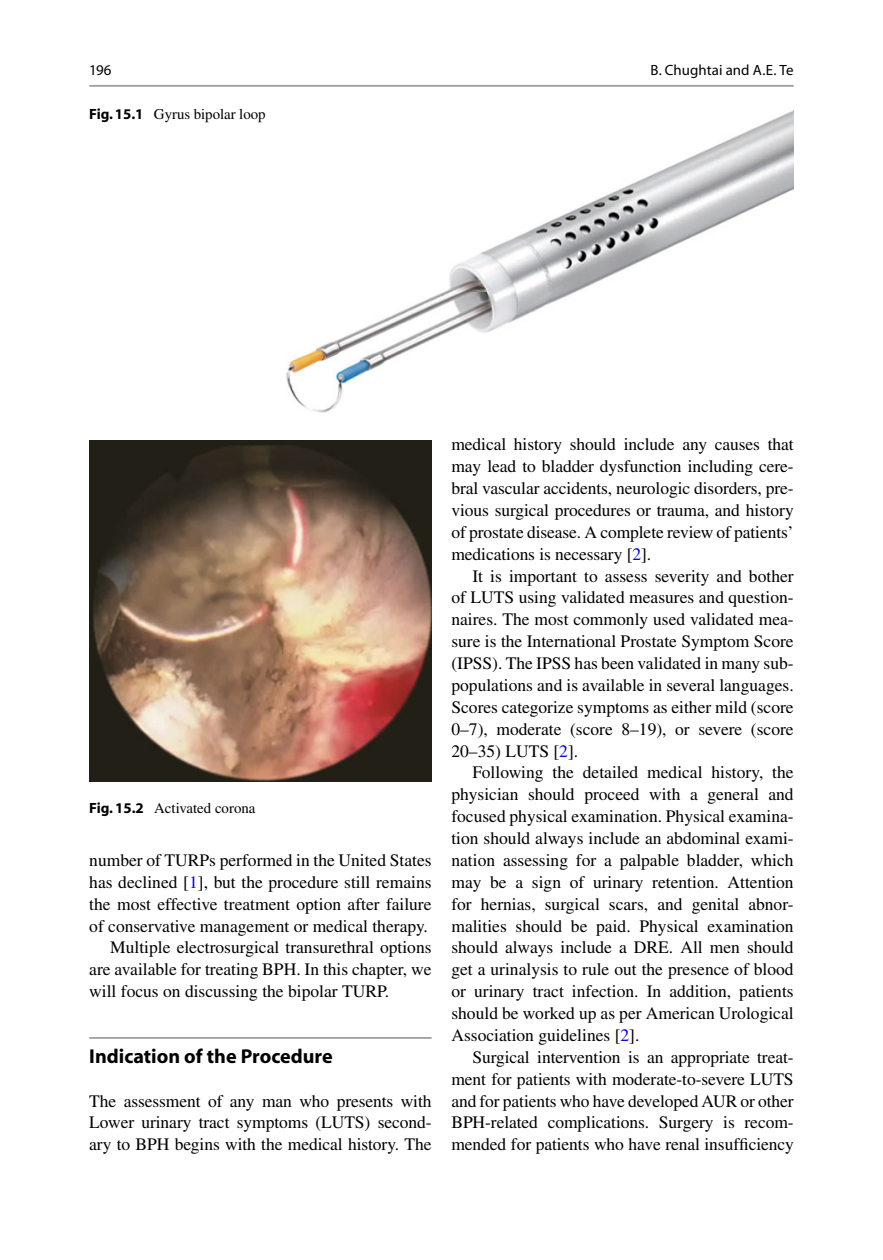
<style>
.page{position:relative;width:883px;height:1260px;background:#fff}
.page>*{position:absolute;margin:0;border:0;box-sizing:border-box;transform-origin:0 0}
.t1{font:700 20.12px "Myriad";color:#000}
.t2{font:17.5px/21.9px "Times";color:#000;text-align:justify}
.t3{font:14.88px "Times";color:#000}
.t4{font:14.88px "Myriad";color:#000}
.s1{font-family:"Myriad";font-weight:700}
.s2{color:#0000fa}
</style>
<div class="page">
<hr style="left:89px;top:1037px;width:343px;height:2px;background:#9c9c9c">
<img style="left:286px;top:110px;width:508px;height:303px">
<img style="left:89px;top:441px;width:343px;height:341px">
<hr style="left:89px;top:85px;width:705px;height:2px;background:#9c9c9c">
<p class="t4" style="left:89px;top:64px;width:24px">196</p>
<p class="t3" style="left:89px;top:108px;width:178px"><span class="s1">Fig. 15.1</span> Gyrus bipolar loop</p>
<p class="t4" style="left:650px;top:64px;width:145px">B. Chughtai and A.E. Te</p>
<p class="t3" style="left:89px;top:803px;width:168px"><span class="s1">Fig. 15.2</span> Activated corona</p>
<p class="t2" style="left:89px;top:851px;width:344px">number of TURPs performed in the United States</p>
<p class="t2" style="left:89px;top:873px;width:344px">has declined [ <span class="s2">1</span> ], but the procedure still remains</p>
<p class="t2" style="left:89px;top:895px;width:344px">the most effective treatment option after failure</p>
<p class="t2" style="left:89px;top:916px;width:340px">of conservative management or medical therapy.</p>
<p class="t2" style="left:110px;top:938px;width:323px">Multiple electrosurgical transurethral options</p>
<p class="t2" style="left:89px;top:960px;width:344px">are available for treating BPH. In this chapter, we</p>
<p class="t2" style="left:89px;top:982px;width:301px">will focus on discussing the bipolar TURP.</p>
<p class="t1" style="left:89px;top:1049px;width:245px">Indication of the Procedure</p>
<p class="t2" style="left:89px;top:1091px;width:344px">The assessment of any man who presents with Lower urinary tract symptoms (LUTS) second&shy;ary to BPH begins with the medical history. The</p>
<p class="t2" style="left:451px;top:435px;width:344px">medical history should include any causes that may lead to bladder dysfunction including cere&shy;bral vascular accidents, neurologic disorders, pre&shy;vious surgical procedures or trauma, and history of prostate disease. A complete review of patients’ medications is necessary [ <span class="s2">2</span> ].</p>
<p class="t2" style="left:451px;top:566px;width:344px;text-indent:21px">It is important to assess severity and bother of LUTS using validated measures and question&shy;naires. The most commonly used validated mea&shy;sure is the International Prostate Symptom Score (IPSS). The IPSS has been validated in many sub&shy;populations and is available in several languages.<br>Scores categorize symptoms as either mild (score 0–7), moderate (score 8–19), or severe (score 20–35) LUTS [ <span class="s2">2</span> ].</p>
<p class="t2" style="left:451px;top:763px;width:344px;text-indent:21px">Following the detailed medical history, the physician should proceed with a general and focused physical examination. Physical examina&shy;tion should always include an abdominal exami&shy;nation assessing for a palpable bladder, which may be a sign of urinary retention. Attention for hernias, surgical scars, and genital abnor&shy;malities should be paid. Physical examination should always include a DRE. All men should get a urinalysis to rule out the presence of blood or urinary tract infection. In addition, patients should be worked up as per American Urological Association guidelines [ <span class="s2">2</span> ].</p>
<p class="t2" style="left:451px;top:1048px;width:344px;text-indent:21px">Surgical intervention is an appropriate treat&shy;ment for patients with moderate-to-severe LUTS and for patients who have developed AUR or other BPH-related complications. Surgery is recom&shy;mended for patients who have renal insufficiency</p>
</div>
